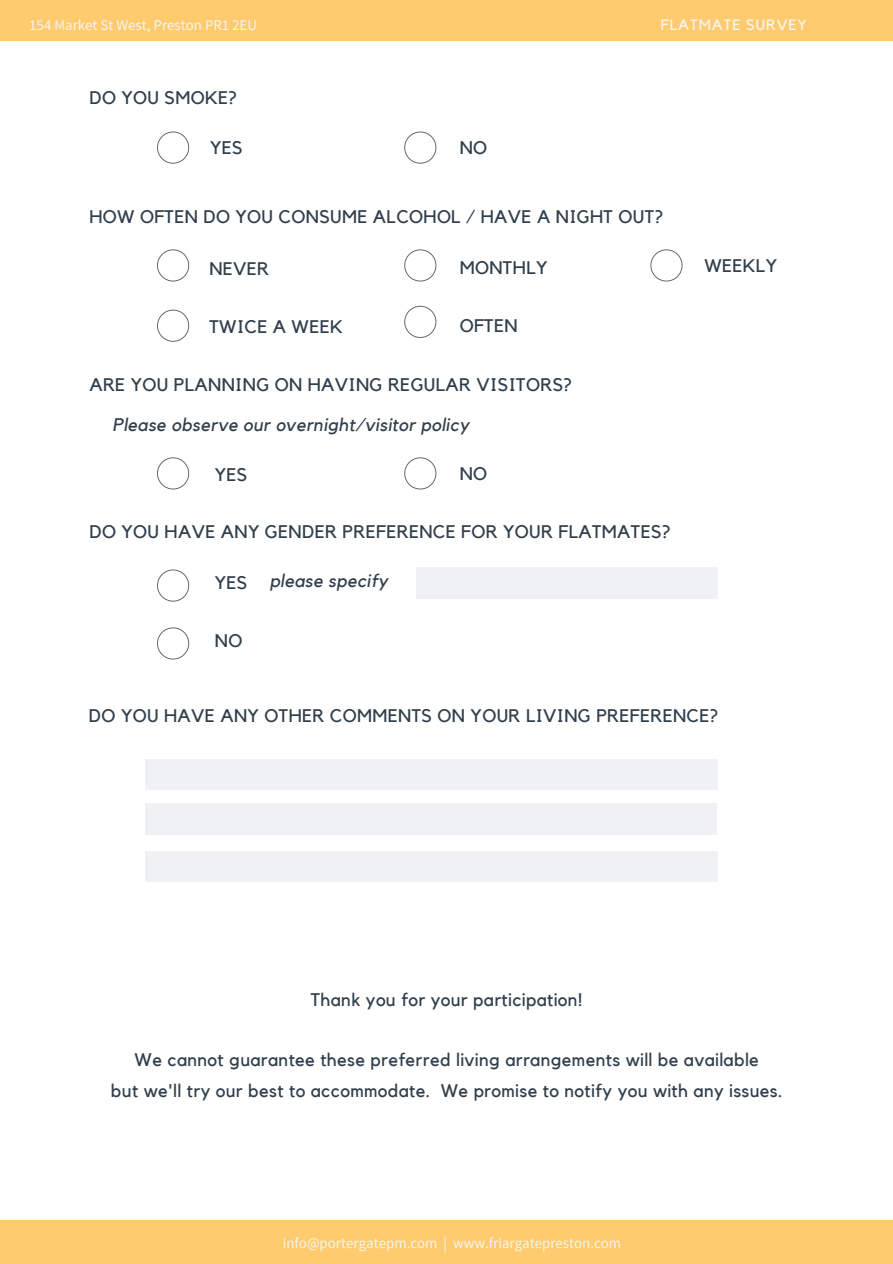
<style>
.page{position:relative;width:893px;height:1264px;background:#fff}
.page>*{position:absolute;margin:0;border:0;box-sizing:border-box;transform-origin:0 0}
.t1{font:18.15px "Kollektif";letter-spacing:.02em;color:#313f4c}
.t2{font:italic 18.15px "Kollektif";letter-spacing:.02em;color:#313f4c}
.t3{font:14.85px "Source Sans Pro";color:#f4f5ef}
.t4{font:14.85px "Kollektif";letter-spacing:.06em;color:#f4f5ef}
</style>
<div class="page">
<div style="left:0;top:0;width:892px;height:40px;background:#ffcb6e"></div>
<div style="left:0;top:1220px;width:892px;height:43px;background:#ffcb6e"></div>
<div style="left:416px;top:567px;width:301px;height:31px;background:#eff1f4"></div>
<div style="left:145px;top:759px;width:572px;height:30px;background:#eff1f4"></div>
<div style="left:145px;top:803px;width:571px;height:31px;background:#eff1f4"></div>
<div style="left:145px;top:851px;width:572px;height:30px;background:#eff1f4"></div>
<svg style="left:157px;top:131px;width:32px;height:33px"></svg>
<svg style="left:404px;top:131px;width:32px;height:33px"></svg>
<svg style="left:157px;top:249px;width:32px;height:32px"></svg>
<svg style="left:404px;top:249px;width:32px;height:32px"></svg>
<svg style="left:650px;top:249px;width:32px;height:32px"></svg>
<svg style="left:157px;top:309px;width:32px;height:33px"></svg>
<svg style="left:404px;top:306px;width:32px;height:32px"></svg>
<svg style="left:157px;top:457px;width:32px;height:32px"></svg>
<svg style="left:404px;top:457px;width:32px;height:32px"></svg>
<svg style="left:157px;top:569px;width:32px;height:32px"></svg>
<svg style="left:157px;top:627px;width:32px;height:32px"></svg>
<p class="t3" style="left:29px;top:15px;width:229px">154 Market St West, Preston PR1 2EU</p>
<p class="t1" style="left:89px;top:89px;width:149px">DO YOU SMOKE?</p>
<p class="t1" style="left:210px;top:139px;width:34px">YES</p>
<p class="t1" style="left:459px;top:139px;width:29px">NO</p>
<p class="t4" style="left:660px;top:18px;width:147px">FLATMATE SURVEY</p>
<p class="t1" style="left:89px;top:208px;width:575px">HOW OFTEN DO YOU CONSUME ALCOHOL / HAVE A NIGHT OUT?</p>
<p class="t1" style="left:209px;top:260px;width:61px">NEVER</p>
<p class="t1" style="left:459px;top:259px;width:89px">MONTHLY</p>
<p class="t1" style="left:209px;top:318px;width:135px">TWICE A WEEK</p>
<p class="t1" style="left:459px;top:317px;width:59px">OFTEN</p>
<p class="t1" style="left:89px;top:376px;width:484px">ARE YOU PLANNING ON HAVING REGULAR VISITORS?</p>
<p class="t2" style="left:112px;top:416px;width:358px">Please observe our overnight/visitor policy</p>
<p class="t1" style="left:215px;top:466px;width:34px">YES</p>
<p class="t1" style="left:459px;top:465px;width:29px">NO</p>
<p class="t1" style="left:89px;top:523px;width:582px">DO YOU HAVE ANY GENDER PREFERENCE FOR YOUR FLATMATES?</p>
<p class="t1" style="left:215px;top:575px;width:34px">YES</p>
<p class="t2" style="left:270px;top:572px;width:120px">please specify</p>
<p class="t1" style="left:215px;top:632px;width:29px">NO</p>
<p class="t1" style="left:704px;top:258px;width:74px">WEEKLY</p>
<p class="t1" style="left:89px;top:707px;width:630px">DO YOU HAVE ANY OTHER COMMENTS ON YOUR LIVING PREFERENCE?</p>
<p class="t1" style="left:311px;top:990px;width:273px">Thank you for your participation!</p>
<p class="t1" style="left:135px;top:1051px;width:625px">We cannot guarantee these preferred living arrangements will be available</p>
<p class="t1" style="left:111px;top:1082px;width:673px">but we'll try our best to accommodate. We promise to notify you with any issues.</p>
<p class="t3" style="left:283px;top:1233px;width:340px">info@portergatepm.com | www.friargatepreston.com</p>
</div>
